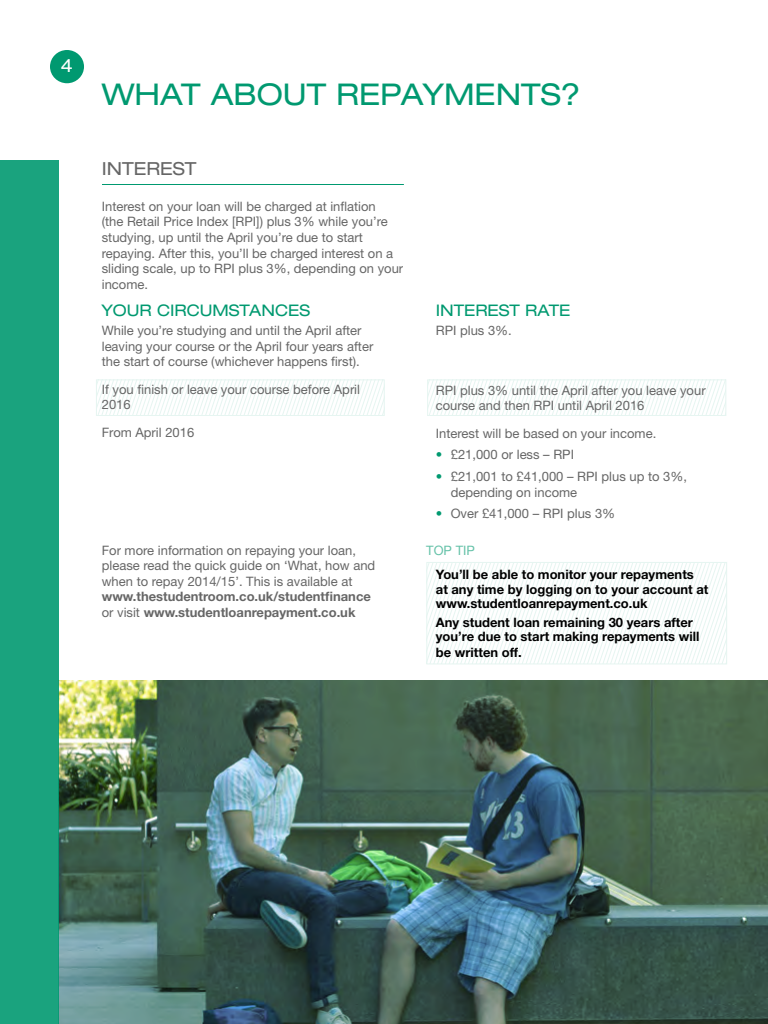
<style>
.page{position:relative;width:768px;height:1024px;background:#fff}
.page>*{position:absolute;margin:0;border:0;box-sizing:border-box;transform-origin:0 0}
.t1{font:expanded 30px "Helvetica Neue LT Std";color:#009970}
.t2{font:expanded 18px "Helvetica Neue LT Std";color:#666}
.t3{font:expanded 18px "Helvetica Neue LT Std";color:#fff}
.t4{font:expanded 16px "Helvetica Neue LT Std";color:#009970}
.t5{font:13px/15.6px "Helvetica Neue LT Std";color:#666}
.t6{font:700 13px/14.5px "Helvetica Neue LT Std";color:#000}
.t7{font:13px "Helvetica Neue LT Std";color:#66c2a9}
.s1{font-weight:700}
.s2{color:#009970}
</style>
<div class="page">
<svg style="left:98px;top:381px;width:285px;height:33px"></svg>
<div style="left:96px;top:379px;width:289px;height:37px;border:1px solid #e6f5f1"></div>
<svg style="left:429px;top:381px;width:295px;height:33px"></svg>
<div style="left:427px;top:379px;width:299px;height:37px;border:1px solid #e6f5f1"></div>
<img style="left:59px;top:680px;width:709px;height:344px">
<hr style="left:102px;top:184px;width:302px;height:1px;background:#009970">
<svg style="left:428px;top:564px;width:297px;height:98px"></svg>
<div style="left:426px;top:562px;width:301px;height:102px;border:1px solid #e6f5f1"></div>
<div style="left:50px;top:50px;width:34px;height:33px;background:#009970;border-radius:50%"></div>
<div style="left:0;top:160px;width:59px;height:864px;background:#1aa37e"></div>
<h2 class="t3" style="left:61px;top:55px;width:14px">4</h2>
<p class="t1" style="left:102px;top:76px;width:480px">WHAT ABOUT REPAYMENTS?</p>
<h1 class="t2" style="left:102px;top:158px;width:96px">INTEREST</h1>
<h1 class="t5" style="left:102px;top:198px;width:288px">Interest on your loan will be charged at inflation (the Retail Price Index [RPI]) plus 3% while you’re studying, up until the April you’re due to start</h1>
<h1 class="t5" style="left:102px;top:276px;width:48px">income.</h1>
<h1 class="t4" style="left:101px;top:301px;width:210px">YOUR CIRCUMSTANCES</h1>
<h1 class="t5" style="left:102px;top:322px;width:273px">While you’re studying and until the April after leaving your course or the April four years after the start of course (whichever happens first).</h1>
<h1 class="t5" style="left:102px;top:381px;width:260px">If you finish or leave your course before April<br>2016</h1>
<h1 class="t5" style="left:102px;top:424px;width:94px">From April 2016</h1>
<h1 class="t5" style="left:102px;top:245px;width:303px">repaying. After this, you’ll be charged interest on a sliding scale, up to RPI plus 3%, depending on your</h1>
<h3 class="t5" style="left:102px;top:542px;width:275px">For more information on repaying your loan, please read the quick guide on ‘What, how and when to repay 2014/15’. This is available at <span class="s1">www.thestudentroom.co.uk/studentfinance </span>or visit <span class="s1">www.studentloanrepayment.co.uk</span></h3>
<h2 class="t4" style="left:436px;top:301px;width:136px">INTEREST RATE</h2>
<h2 class="t5" style="left:436px;top:322px;width:78px">RPI plus 3%.</h2>
<h2 class="t5" style="left:436px;top:382px;width:271px">RPI plus 3% until the April after you leave your course and then RPI until April 2016</h2>
<h2 class="t5" style="left:436px;top:425px;width:222px">Interest will be based on your income.</h2>
<h2 class="t5" style="left:436px;top:447px;width:140px"><span class="s2">•</span> £21,000 or less – RPI</h2>
<h2 class="t5" style="left:451px;top:468px;width:238px;text-indent:-15px"><span class="s2">•</span> £21,001 to £41,000 – RPI plus up to 3%, depending on income</h2>
<h2 class="t5" style="left:436px;top:506px;width:181px"><span class="s2">•</span> Over £41,000 – RPI plus 3%</h2>
<p class="t7" style="left:426px;top:543px;width:50px">TOP TIP</p>
<p class="t6" style="left:436px;top:567px;width:274px">You’ll be able to monitor your repayments at any time by logging on to your account at www.studentloanrepayment.co.uk</p>
<p class="t6" style="left:436px;top:615px;width:265px;line-height:15px">Any student loan remaining 30 years after you’re due to start making repayments will be written off.</p>
</div>
